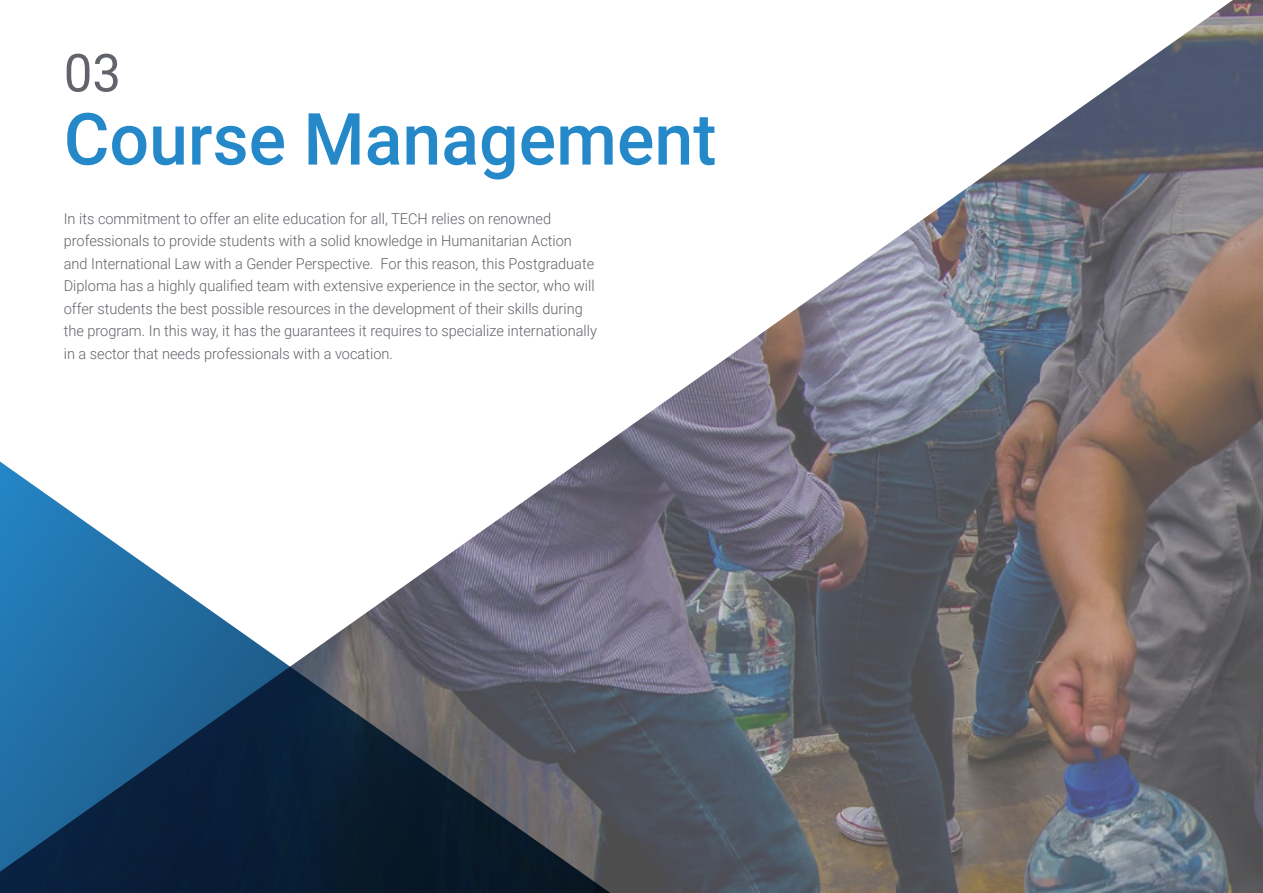
<style>
.page{position:relative;width:1263px;height:893px;background:#fff}
.page>*{position:absolute;margin:0;border:0;box-sizing:border-box;transform-origin:0 0}
.t1{font:500 72px "Roboto";color:#2488c9}
.t2{font:52.5px "Roboto";color:#61646a}
.t3{font:300 15px/22.5px "Roboto";color:#61646a}
</style>
<div class="page">
<img style="left:602px;top:0;width:661px;height:893px">
<svg style="left:0;top:446px;width:640px;height:447px"></svg>
<h2 class="t2" style="left:64px;top:36px;width:59px">03</h2>
<h1 class="t1" style="left:64px;top:89px;width:654px">Course Management</h1>
<p class="t3" style="left:64px;top:207px;width:535px">In its commitment to offer an elite education for all, TECH relies on renowned professionals to provide students with a solid knowledge in Humanitarian Action and International Law with a Gender Perspective. For this reason, this Postgraduate Diploma has a highly qualified team with extensive experience in the sector, who will offer students the best possible resources in the development of their skills during the program. In this way, it has the guarantees it requires to specialize internationally in a sector that needs professionals with a vocation.</p>
</div>
